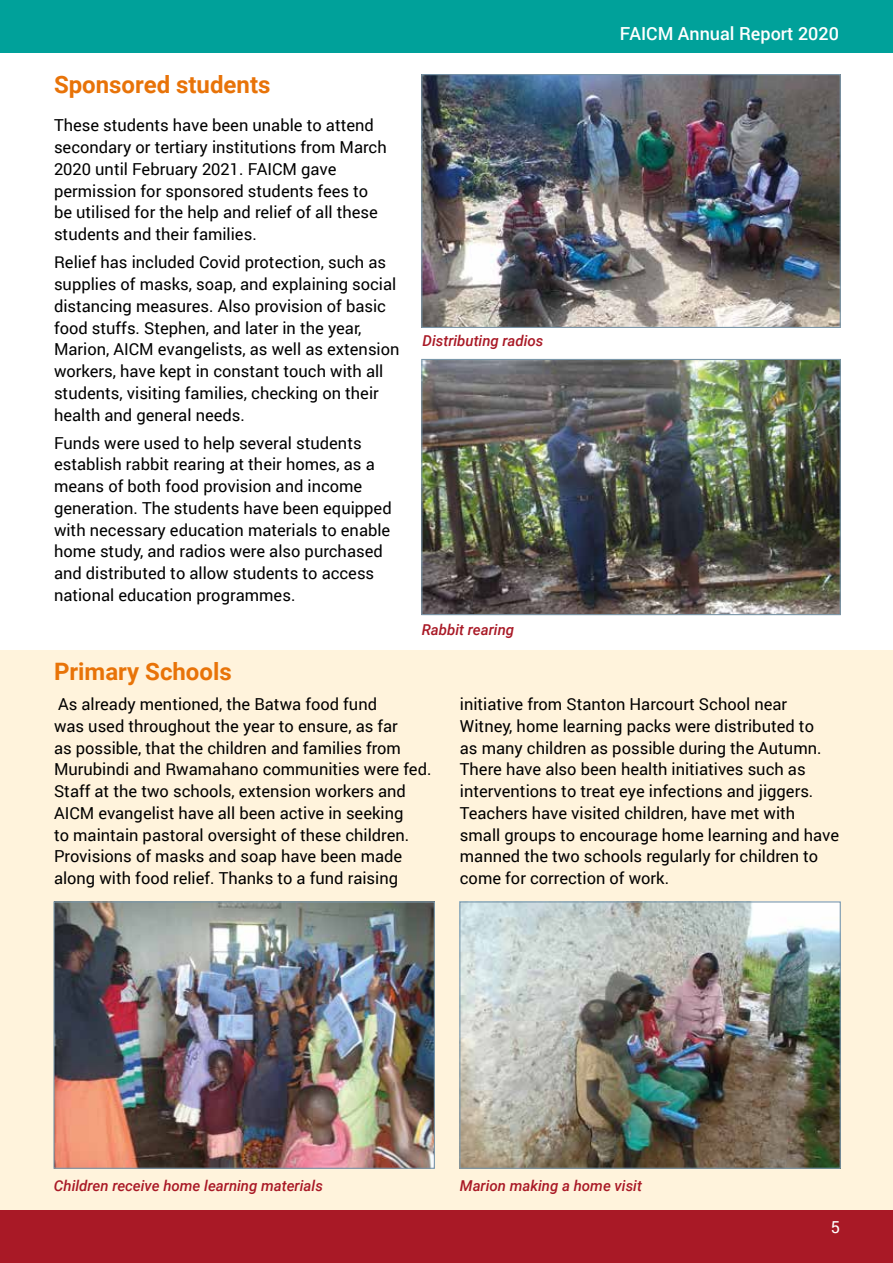
<style>
.page{position:relative;width:893px;height:1263px;background:#fff}
.page>*{position:absolute;margin:0;border:0;box-sizing:border-box;transform-origin:0 0}
.t1{font:700 24px "Roboto";color:#e87308}
.t2{font:500 18px "Roboto";color:#fff}
.t3{font:16.5px/21.8px "Roboto";color:#000}
.t4{font:16.5px "Roboto";color:#fff}
.t5{font:italic 500 15px "Roboto";color:#a91926}
</style>
<div class="page">
<div style="left:0;top:1210px;width:893px;height:53px;background:#a91926"></div>
<div style="left:0;top:0;width:893px;height:53px;background:#00a19a"></div>
<div style="left:0;top:651px;width:893px;height:559px;background:#fff3dc"></div>
<img style="left:55px;top:903px;width:378px;height:264px">
<div style="left:53px;top:901px;width:382px;height:268px;border:1px solid #7a97aa"></div>
<img style="left:461px;top:903px;width:378px;height:264px">
<div style="left:459px;top:901px;width:382px;height:268px;border:1px solid #7a97aa"></div>
<img style="left:423px;top:76px;width:416px;height:250px">
<div style="left:421px;top:74px;width:420px;height:254px;border:1px solid #7a97aa"></div>
<img style="left:423px;top:361px;width:416px;height:252px">
<div style="left:421px;top:359px;width:420px;height:256px;border:1px solid #7a97aa"></div>
<h1 class="t1" style="left:54px;top:67px;width:218px">Sponsored students</h1>
<p class="t3" style="left:54px;top:114px;width:334px">These students have been unable to attend secondary or tertiary institutions from March 2020 until February 2021. FAICM gave permission for sponsored students fees to be utilised for the help and relief of all these students and their families.</p>
<p class="t3" style="left:54px;top:251px;width:347px">Relief has included Covid protection, such as supplies of masks, soap, and explaining social distancing measures. Also provision of basic food stuffs. Stephen, and later in the year, Marion, AICM evangelists, as well as extension workers, have kept in constant touch with all students, visiting families, checking on their health and general needs.</p>
<p class="t3" style="left:54px;top:431px;width:339px">Funds were used to help several students establish rabbit rearing at their homes, as a means of both food provision and income generation. The students have been equipped with necessary education materials to enable home study, and radios were also purchased and distributed to allow students to access national education programmes.</p>
<p class="t5" style="left:422px;top:330px;width:123px">Distributing radios</p>
<p class="t5" style="left:422px;top:619px;width:94px">Rabbit rearing</p>
<p class="t2" style="left:620px;top:21px;width:220px">FAICM Annual Report 2020</p>
<h1 class="t1" style="left:54px;top:655px;width:179px">Primary Schools</h1>
<p class="t3" style="left:54px;top:693px;width:379px">As already mentioned, the Batwa food fund<br>was used throughout the year to ensure, as far<br>as possible, that the children and families from Murubindi and Rwamahano communities were fed.<br>Staff at the two schools, extension workers and AICM evangelist have all been active in seeking<br>to maintain pastoral oversight of these children.<br>Provisions of masks and soap have been made along with food relief. Thanks to a fund raising</p>
<p class="t3" style="left:460px;top:693px;width:381px">initiative from Stanton Harcourt School near Witney, home learning packs were distributed to<br>as many children as possible during the Autumn.<br>There have also been health initiatives such as interventions to treat eye infections and jiggers.<br>Teachers have visited children, have met with small groups to encourage home learning and have manned the two schools regularly for children to come for correction of work.</p>
<p class="t5" style="left:54px;top:1175px;width:270px">Children receive home learning materials</p>
<p class="t5" style="left:460px;top:1175px;width:184px">Marion making a home visit</p>
<p class="t4" style="left:831px;top:1216px;width:11px">5</p>
</div>
